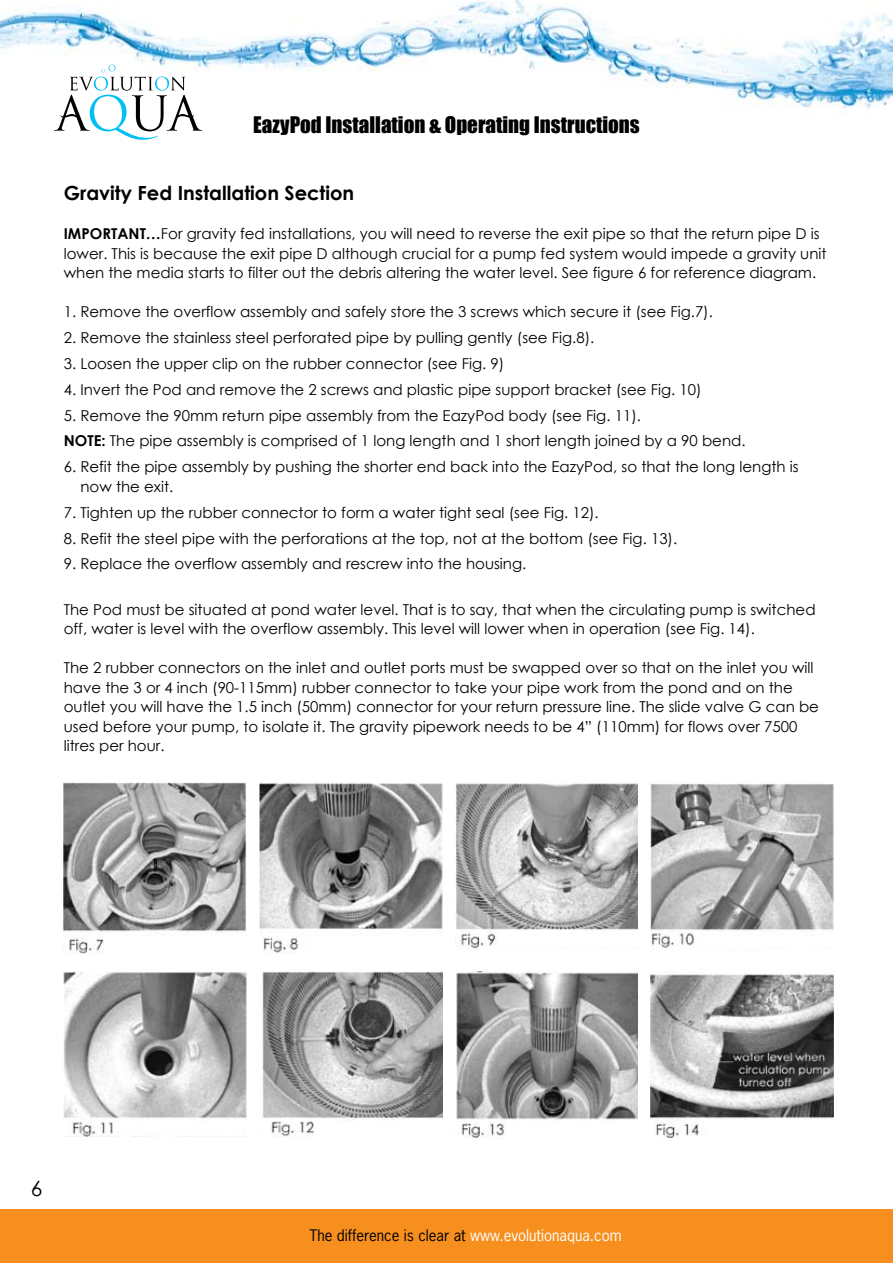
<style>
.page{position:relative;width:893px;height:1263px;background:#fff}
.page>*{position:absolute;margin:0;border:0;box-sizing:border-box;transform-origin:0 0}
.t1{font:21px "Impact";color:#000}
.t2{font:21px "Century Gothic";color:#000}
.t3{font:700 19.5px "Century Gothic";color:#000}
.t4{font:15px/19.5px "Century Gothic";color:#000}
.t5{font:15px "News Gothic Std";color:#000}
.s1{font-weight:700}
.s2{color:#fff}
</style>
<div class="page">
<img style="left:0;top:0;width:893px;height:131px">
<svg style="left:54px;top:65px;width:148px;height:75px"></svg>
<div style="left:0;top:1210px;width:893px;height:53px;background:#f78f1e"></div>
<img style="left:64px;top:782px;width:183px;height:171px">
<img style="left:64px;top:972px;width:183px;height:164px">
<img style="left:259px;top:782px;width:183px;height:171px">
<img style="left:262px;top:972px;width:180px;height:165px">
<img style="left:455px;top:782px;width:183px;height:167px">
<img style="left:456px;top:972px;width:182px;height:166px">
<img style="left:651px;top:783px;width:182px;height:165px">
<img style="left:651px;top:974px;width:182px;height:164px">
<h1 class="t1" style="left:253px;top:109px;width:388px">EazyPod Installation &amp; Operating Instructions</h1>
<h2 class="t3" style="left:64px;top:178px;width:292px">Gravity Fed Installation Section</h2>
<p class="t4" style="left:64px;top:224px;width:764px"><span class="s1">IMPORTANT…</span>For gravity fed installations, you will need to reverse the exit pipe so that the return pipe D is lower. This is because the exit pipe D although crucial for a pump fed system would impede a gravity unit when the media starts to filter out the debris altering the water level. See figure 6 for reference diagram.</p>
<p class="t4" style="left:64px;top:302px;width:651px">1. Remove the overflow assembly and safely store the 3 screws which secure it (see Fig.7).</p>
<p class="t4" style="left:64px;top:327px;width:532px">2. Remove the stainless steel perforated pipe by pulling gently (see Fig.8).</p>
<p class="t4" style="left:64px;top:353px;width:442px">3. Loosen the upper clip on the rubber connector (see Fig. 9)</p>
<p class="t4" style="left:64px;top:379px;width:639px">4. Invert the Pod and remove the 2 screws and plastic pipe support bracket (see Fig. 10)</p>
<p class="t4" style="left:64px;top:402px;width:683px;line-height:25.8px">5. Remove the 90mm return pipe assembly from the EazyPod body (see Fig. 11).<br><span class="s1">NOTE:</span> The pipe assembly is comprised of 1 long length and 1 short length joined by a 90 bend.</p>
<p class="t4" style="left:80px;top:457px;width:720px;text-indent:-17px">6. Refit the pipe assembly by pushing the shorter end back into the EazyPod, so that the long length is now the exit.</p>
<p class="t4" style="left:64px;top:502px;width:536px">7. Tighten up the rubber connector to form a water tight seal (see Fig. 12).</p>
<p class="t4" style="left:64px;top:528px;width:615px">8. Refit the steel pipe with the perforations at the top, not at the bottom (see Fig. 13).</p>
<p class="t4" style="left:64px;top:554px;width:464px">9. Replace the overflow assembly and rescrew into the housing.</p>
<p class="t4" style="left:64px;top:599px;width:753px">The Pod must be situated at pond water level. That is to say, that when the circulating pump is switched off, water is level with the overflow assembly. This level will lower when in operation (see Fig. 14).</p>
<p class="t4" style="left:64px;top:658px;width:757px">The 2 rubber connectors on the inlet and outlet ports must be swapped over so that on the inlet you will have the 3 or 4 inch (90-115mm) rubber connector to take your pipe work from the pond and on the outlet you will have the 1.5 inch (50mm) connector for your return pressure line. The slide valve G can be used before your pump, to isolate it. The gravity pipework needs to be 4” (110mm) for flows over 7500 litres per hour.</p>
<h1 class="t2" style="left:31px;top:1174px;width:13px">6</h1>
<p class="t5" style="left:310px;top:1226px;width:314px">The difference is clear at <span class="s2">www.evolutionaqua.com</span></p>
</div>
